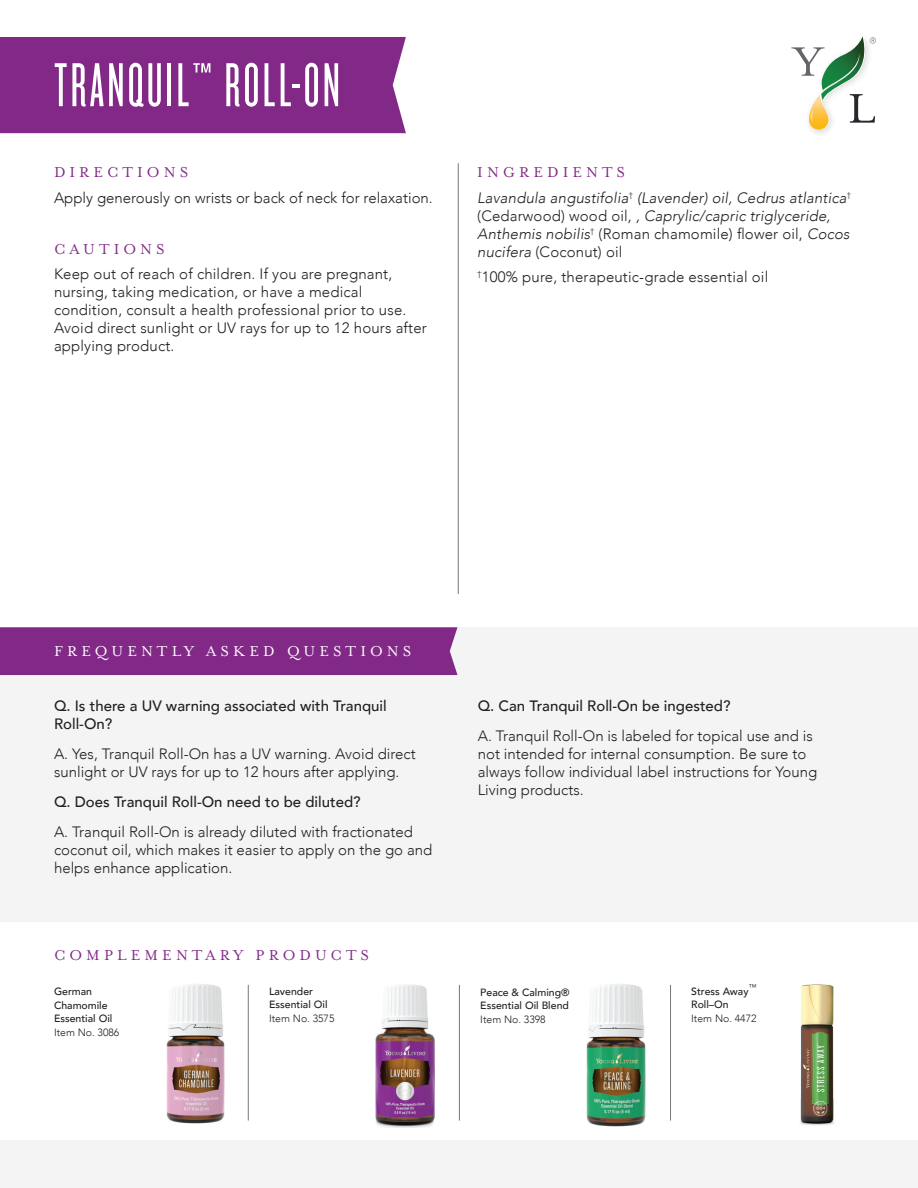
<style>
.page{position:relative;width:918px;height:1188px;background:#fff}
.page>*{position:absolute;margin:0;border:0;box-sizing:border-box;transform-origin:0 0}
.t1{font:64.5px "Knockout 26 Junior Flywght";letter-spacing:.05em;color:#fff}
.t2{font:16.5px "Mrs Eaves OT";letter-spacing:.25em;color:#822988}
.t3{font:16.5px "Mrs Eaves OT";letter-spacing:.25em;color:#fff}
.t4{font:300 15px/18px "Avenir";color:#231f20}
.t5{font:italic 300 15px/18px "Avenir";letter-spacing:.01em;color:#231f20}
.t6{font:500 15px/18px "Avenir";color:#231f20}
.t7{font:500 10.5px/13.5px "Avenir";color:#231f20}
.t8{font:300 10.5px "Avenir";color:#231f20}
.t9{font:300 8.25px "Avenir LT Std";color:#231f20}
.s1{font-style:normal}
</style>
<div class="page">
<img style="left:800px;top:984px;width:34px;height:141px">
<img style="left:376px;top:985px;width:58px;height:143px">
<img style="left:587px;top:984px;width:58px;height:142px">
<img style="left:166px;top:984px;width:58px;height:140px">
<div style="left:0;top:627px;width:918px;height:295px;background:#f4f4f4"></div>
<div style="left:0;top:37px;width:406px;height:96px;background:#822988"></div>
<div style="left:0;top:627px;width:458px;height:48px;background:#822988"></div>
<hr style="left:458px;top:163px;width:1px;height:431px;background:#777779">
<svg style="left:791px;top:36px;width:85px;height:94px"></svg>
<hr style="left:248px;top:985px;width:1px;height:136px;background:#777779">
<hr style="left:459px;top:985px;width:1px;height:136px;background:#777779">
<hr style="left:670px;top:985px;width:1px;height:136px;background:#777779">
<div style="left:0;top:1140px;width:918px;height:48px;background:#f4f4f4"></div>
<p class="t1" style="left:54px;top:49px;width:287px">TRANQUIL™ ROLL-ON</p>
<p class="t2" style="left:54px;top:163px;width:136px">DIRECTIONS</p>
<p class="t4" style="left:54px;top:188px;width:380px">Apply generously on wrists or back of neck for relaxation.</p>
<p class="t2" style="left:54px;top:240px;width:112px">CAUTIONS</p>
<p class="t4" style="left:54px;top:265px;width:374px">Keep out of reach of children. If you are pregnant, nursing, taking medication, or have a medical condition, consult a health professional prior to use.<br>Avoid direct sunlight or UV rays for up to 12 hours after applying product.</p>
<p class="t2" style="left:477px;top:163px;width:149px">INGREDIENTS</p>
<p class="t5" style="left:477px;top:188px;width:375px">Lavandula angustifolia<sup>†</sup> (Lavender) oil, Cedrus atlantica<sup>† </sup><span class="s1">(Cedarwood) wood oil,</span> , Caprylic/capric triglyceride, Anthemis nobilis<sup>†</sup> <span class="s1">(Roman chamomile) flower oil,</span> Cocos nucifera <span class="s1">(Coconut) oil</span></p>
<p class="t4" style="left:477px;top:268px;width:292px"><sup>†</sup>100% pure, therapeutic-grade essential oil</p>
<p class="t3" style="left:54px;top:642px;width:359px">FREQUENTLY ASKED QUESTIONS</p>
<p class="t6" style="left:54px;top:696px;width:334px">Q. Is there a UV warning associated with Tranquil<br>Roll-On?</p>
<p class="t4" style="left:54px;top:745px;width:363px">A. Yes, Tranquil Roll-On has a UV warning. Avoid direct sunlight or UV rays for up to 12 hours after applying.</p>
<p class="t6" style="left:54px;top:792px;width:308px">Q. Does Tranquil Roll-On need to be diluted?</p>
<p class="t4" style="left:54px;top:823px;width:380px">A. Tranquil Roll-On is already diluted with fractionated coconut oil, which makes it easier to apply on the go and helps enhance application.</p>
<p class="t2" style="left:54px;top:946px;width:317px">COMPLEMENTARY PRODUCTS</p>
<p class="t7" style="left:54px;top:984px;width:60px">German<br>Chamomile<br>Essential Oil</p>
<p class="t8" style="left:54px;top:1026px;width:67px">Item No. 3086</p>
<p class="t7" style="left:269px;top:984px;width:45px">Lavender</p>
<p class="t7" style="left:269px;top:997px;width:60px">Essential Oil</p>
<p class="t8" style="left:269px;top:1012px;width:67px">Item No. 3575</p>
<p class="t6" style="left:478px;top:696px;width:254px">Q. Can Tranquil Roll-On be ingested?</p>
<p class="t4" style="left:478px;top:727px;width:341px">A. Tranquil Roll-On is labeled for topical use and is not intended for internal consumption. Be sure to always follow individual label instructions for Young Living products.</p>
<p class="t7" style="left:480px;top:985px;width:91px">Peace &amp; Calming®<br>Essential Oil Blend</p>
<p class="t8" style="left:480px;top:1013px;width:67px">Item No. 3398</p>
<p class="t9" style="left:749px;top:982px;width:10px">™</p>
<p class="t7" style="left:691px;top:984px;width:59px">Stress Away</p>
<p class="t7" style="left:691px;top:997px;width:39px">Roll–On</p>
<p class="t8" style="left:691px;top:1012px;width:67px">Item No. 4472</p>
</div>
